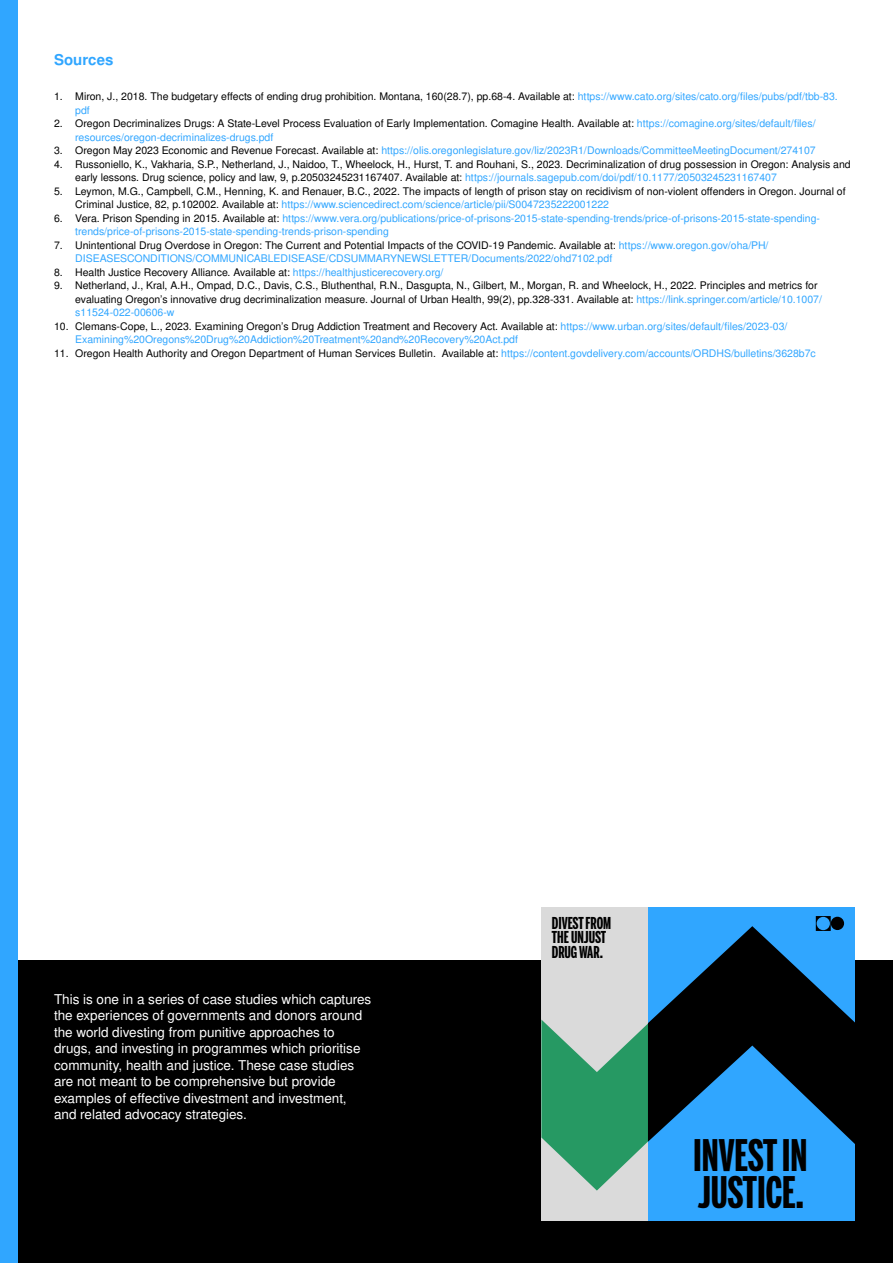
<style>
.page{position:relative;width:893px;height:1263px;background:#fff}
.page>*{position:absolute;margin:0;border:0;box-sizing:border-box;transform-origin:0 0}
.t1{font:700 43.2px/37.2px "Benton Sans Extra Compressed";color:#000}
.t2{font:700 16.35px/14.4px "Benton Sans Extra Compressed";color:#000}
.t3{font:700 15px "Nimbus San L";color:#30a6ff}
.t4{font:13.5px/16.5px "Nimbus San L";color:#fff}
.t5{font:10.5px/13.5px "Nimbus San L";color:#000}
.t6{font:10.5px/13.5px "Nimbus San L";color:#30a6ff}
.s1{color:#30a6ff}
.s2{color:#000}
</style>
<div class="page">
<div style="left:0;top:960px;width:893px;height:303px;background:#000"></div>
<div style="left:541px;top:907px;width:113px;height:313px;background:#dadada"></div>
<svg style="left:541px;top:1019px;width:107px;height:171px"></svg>
<div style="left:648px;top:907px;width:206px;height:313px;background:#30a6ff"></div>
<svg style="left:648px;top:926px;width:207px;height:224px;fill:#000"></svg>
<div style="left:831px;top:917px;width:13px;height:13px;background:#000;border-radius:50%"></div>
<svg style="left:816px;top:916px;width:15px;height:15px"></svg>
<div style="left:0;top:0;width:17px;height:1263px;background:#30a6ff"></div>
<h3 class="t3" style="left:54px;top:49px;width:61px">Sources</h3>
<p class="t5" style="left:75px;top:89px;width:764px;text-indent:-21px">1. Miron, J., 2018. The budgetary effects of ending drug prohibition. Montana, 160(28.7), pp.68-4. Available at: <span class="s1">https://www.cato.org/sites/cato.org/files/pubs/pdf/tbb-83. pdf</span></p>
<p class="t5" style="left:75px;top:116px;width:742px;text-indent:-21px">2. Oregon Decriminalizes Drugs: A State-Level Process Evaluation of Early Implementation. Comagine Health. Available at: <span class="s1">https://comagine.org/sites/default/files/ resources/oregon-decriminalizes-drugs.pdf</span></p>
<p class="t6" style="left:54px;top:143px;width:763px"><span class="s2">3. Oregon May 2023 Economic and Revenue Forecast. Available at:</span> https://olis.oregonlegislature.gov/liz/2023R1/Downloads/CommitteeMeetingDocument/274107</p>
<p class="t5" style="left:75px;top:157px;width:777px;text-indent:-21px">4. Russoniello, K., Vakharia, S.P., Netherland, J., Naidoo, T., Wheelock, H., Hurst, T. and Rouhani, S., 2023. Decriminalization of drug possession in Oregon: Analysis and early lessons. Drug science, policy and law, 9, p.20503245231167407. Available at: <span class="s1">https://journals.sagepub.com/doi/pdf/10.1177/20503245231167407</span></p>
<p class="t5" style="left:75px;top:184px;width:772px;text-indent:-21px">5. Leymon, M.G., Campbell, C.M., Henning, K. and Renauer, B.C., 2022. The impacts of length of prison stay on recidivism of non-violent offenders in Oregon. Journal of<br>Criminal Justice, 82, p.102002. Available at: <span class="s1">https://www.sciencedirect.com/science/article/pii/S0047235222001222</span></p>
<p class="t6" style="left:75px;top:211px;width:746px;text-indent:-21px"><span class="s2">6. Vera. Prison Spending in 2015. Available at:</span> https://www.vera.org/publications/price-of-prisons-2015-state-spending-trends/price-of-prisons-2015-state-spending&shy;trends/price-of-prisons-2015-state-spending-trends-prison-spending</p>
<p class="t6" style="left:75px;top:238px;width:695px;text-indent:-21px"><span class="s2">7. Unintentional Drug Overdose in Oregon: The Current and Potential Impacts of the COVID-19 Pandemic. Available at:</span> https://www.oregon.gov/oha/PH/<br>DISEASESCONDITIONS/COMMUNICABLEDISEASE/CDSUMMARYNEWSLETTER/Documents/2022/ohd7102.pdf</p>
<p class="t5" style="left:54px;top:265px;width:391px">8. Health Justice Recovery Alliance. Available at: <span class="s1">https://healthjusticerecovery.org/</span></p>
<p class="t5" style="left:75px;top:278px;width:748px;text-indent:-21px">9. Netherland, J., Kral, A.H., Ompad, D.C., Davis, C.S., Bluthenthal, R.N., Dasgupta, N., Gilbert, M., Morgan, R. and Wheelock, H., 2022. Principles and metrics for evaluating Oregon’s innovative drug decriminalization measure. Journal of Urban Health, 99(2), pp.328-331. Available at: <span class="s1">https://link.springer.com/article/10.1007/ s11524-022-00606-w</span></p>
<p class="t6" style="left:75px;top:319px;width:714px;text-indent:-21px"><span class="s2">10. Clemans-Cope, L., 2023. Examining Oregon’s Drug Addiction Treatment and Recovery Act. Available at:</span> https://www.urban.org/sites/default/files/2023-03/<br>Examining%20Oregons%20Drug%20Addiction%20Treatment%20and%20Recovery%20Act.pdf</p>
<p class="t5" style="left:54px;top:346px;width:763px">11. Oregon Health Authority and Oregon Department of Human Services Bulletin. Available at: <span class="s1">https://content.govdelivery.com/accounts/ORDHS/bulletins/3628b7c</span></p>
<p class="t4" style="left:54px;top:990px;width:319px">This is one in a series of case studies which captures the experiences of governments and donors around the world divesting from punitive approaches to drugs, and investing in programmes which prioritise community, health and justice. These case studies are not meant to be comprehensive but provide examples of effective divestment and investment, and related advocacy strategies.</p>
<h2 class="t2" style="left:552px;top:915px;width:61px">DIVEST FROM<br>THE UNJUST<br>DRUG WAR.</h2>
<h1 class="t1" style="left:693px;top:1136px;width:116px">INVEST IN<br>JUSTICE.</h1>
</div>
